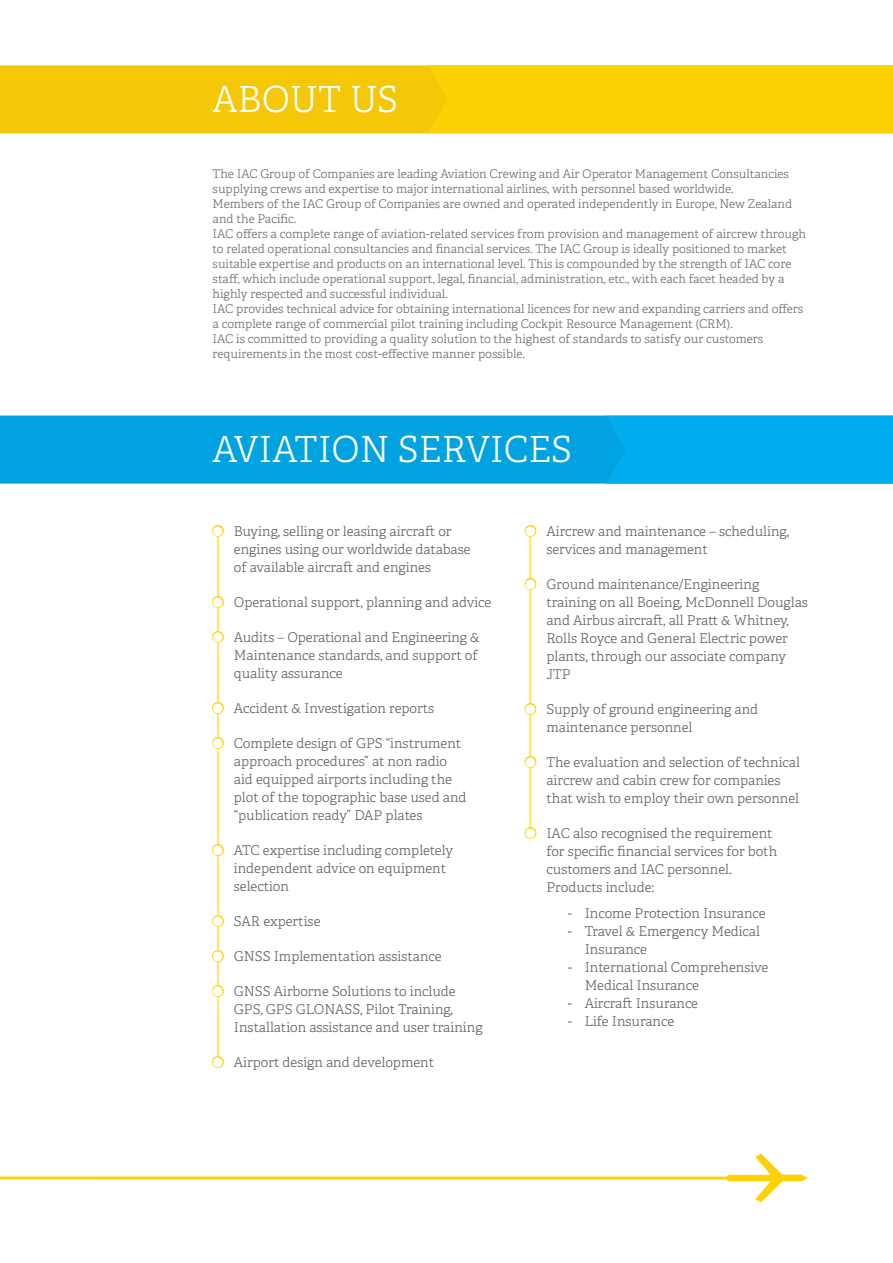
<style>
.page{position:relative;width:893px;height:1263px;background:#fff}
.page>*{position:absolute;margin:0;border:0;box-sizing:border-box;transform-origin:0 0}
.t1{font:300 36px "Adelle";color:#fff}
.t2{font:300 13.5px/18px "Adelle";color:#636366}
.body{font:300 12px/15px "Adelle";color:#6c6d70}
.s1{color:#fff}
</style>
<div class="page">
<hr style="left:217px;top:531px;width:2px;height:530px;background:#fed105">
<hr style="left:530px;top:531px;width:1px;height:305px;background:#fed105">
<svg style="left:0;top:1154px;width:808px;height:48px"></svg>
<div style="left:0;top:65px;width:893px;height:68px;background:#fed105"></div>
<div style="left:0;top:416px;width:893px;height:68px;background:#00a2df"></div>
<svg style="left:212px;top:525px;width:12px;height:13px"></svg>
<svg style="left:212px;top:594px;width:12px;height:15px"></svg>
<svg style="left:212px;top:629px;width:12px;height:15px"></svg>
<svg style="left:212px;top:700px;width:12px;height:15px"></svg>
<svg style="left:212px;top:735px;width:12px;height:15px"></svg>
<svg style="left:212px;top:842px;width:12px;height:15px"></svg>
<svg style="left:212px;top:913px;width:12px;height:15px"></svg>
<svg style="left:212px;top:948px;width:12px;height:15px"></svg>
<svg style="left:212px;top:983px;width:12px;height:15px"></svg>
<svg style="left:212px;top:1054px;width:12px;height:14px"></svg>
<svg style="left:524px;top:525px;width:13px;height:13px"></svg>
<svg style="left:524px;top:576px;width:13px;height:15px"></svg>
<svg style="left:524px;top:701px;width:13px;height:15px"></svg>
<svg style="left:524px;top:754px;width:13px;height:15px"></svg>
<svg style="left:524px;top:825px;width:13px;height:14px"></svg>
<div style="left:606px;top:416px;width:287px;height:68px;background:#00aeef"></div>
<svg style="left:428px;top:65px;width:465px;height:1px"></svg>
<p class="t1" style="left:213px;top:78px;width:187px">ABOUT US</p>
<p class="body" style="left:213px;top:167px;width:581px">The IAC Group of Companies are leading Aviation Crewing and Air Operator Management Consultancies supplying crews and expertise to major international airlines, with personnel based worldwide.<br>Members of the IAC Group of Companies are owned and operated independently in Europe, New Zealand and the Pacific.</p>
<p class="body" style="left:213px;top:227px;width:595px">IAC offers a complete range of aviation-related services from provision and management of aircrew through to related operational consultancies and financial services. The IAC Group is ideally positioned to market suitable expertise and products on an international level. This is compounded by the strength of IAC core staff, which include operational support, legal, financial, administration, etc., with each facet headed by a highly respected and successful individual.</p>
<p class="body" style="left:213px;top:302px;width:592px">IAC provides technical advice for obtaining international licences for new and expanding carriers and offers a complete range of commercial pilot training including Cockpit Resource Management (CRM).</p>
<p class="body" style="left:213px;top:332px;width:552px">IAC is committed to providing a quality solution to the highest of standards to satisfy our customers requirements in the most cost-effective manner possible.</p>
<p class="t1" style="left:213px;top:428px;width:361px">AVIATION SERVICES</p>
<p class="t2" style="left:234px;top:522px;width:238px;text-indent:-21px"><span class="s1">●</span> Buying, selling or leasing aircraft or engines using our worldwide database of available aircraft and engines</p>
<p class="t2" style="left:213px;top:593px;width:280px"><span class="s1">●</span> Operational support, planning and advice</p>
<p class="t2" style="left:234px;top:628px;width:247px;text-indent:-21px"><span class="s1">●</span> Audits – Operational and Engineering &amp;<br>Maintenance standards, and support of quality assurance</p>
<p class="t2" style="left:213px;top:699px;width:223px"><span class="s1">●</span> Accident &amp; Investigation reports</p>
<p class="t2" style="left:234px;top:734px;width:234px;text-indent:-21px"><span class="s1">●</span> Complete design of GPS “instrument approach procedures” at non radio aid equipped airports including the plot of the topographic base used and “publication ready” DAP plates</p>
<p class="t2" style="left:234px;top:841px;width:221px;text-indent:-21px"><span class="s1">●</span> ATC expertise including completely independent advice on equipment selection</p>
<p class="t2" style="left:213px;top:912px;width:109px"><span class="s1">●</span> SAR expertise</p>
<p class="t2" style="left:213px;top:947px;width:230px"><span class="s1">●</span> GNSS Implementation assistance</p>
<p class="t2" style="left:234px;top:982px;width:250px;text-indent:-21px"><span class="s1">●</span> GNSS Airborne Solutions to include<br>GPS, GPS GLONASS, Pilot Training,<br>Installation assistance and user training</p>
<p class="t2" style="left:213px;top:1053px;width:223px"><span class="s1">●</span> Airport design and development</p>
<p class="t2" style="left:546px;top:522px;width:244px;text-indent:-21px"><span class="s1">●</span> Aircrew and maintenance – scheduling, services and management</p>
<p class="t2" style="left:546px;top:575px;width:263px;text-indent:-21px"><span class="s1">●</span> Ground maintenance/Engineering training on all Boeing, McDonnell Douglas and Airbus aircraft, all Pratt &amp; Whitney, Rolls Royce and General Electric power plants, through our associate company JTP</p>
<p class="t2" style="left:546px;top:700px;width:213px;text-indent:-21px"><span class="s1">●</span> Supply of ground engineering and maintenance personnel</p>
<p class="t2" style="left:546px;top:753px;width:255px;text-indent:-21px"><span class="s1">●</span> The evaluation and selection of technical aircrew and cabin crew for companies that wish to employ their own personnel</p>
<p class="t2" style="left:546px;top:824px;width:232px;text-indent:-21px"><span class="s1">●</span> IAC also recognised the requirement for specific financial services for both customers and IAC personnel.<br>Products include:</p>
<p class="t2" style="left:568px;top:905px;width:199px">- Income Protection Insurance</p>
<p class="t2" style="left:585px;top:923px;width:177px;text-indent:-17px">- Travel &amp; Emergency Medical<br>Insurance</p>
<p class="t2" style="left:585px;top:959px;width:185px;text-indent:-17px">- International Comprehensive<br>Medical Insurance</p>
<p class="t2" style="left:568px;top:995px;width:132px">- Aircraft Insurance</p>
<p class="t2" style="left:568px;top:1013px;width:108px">- Life Insurance</p>
</div>
